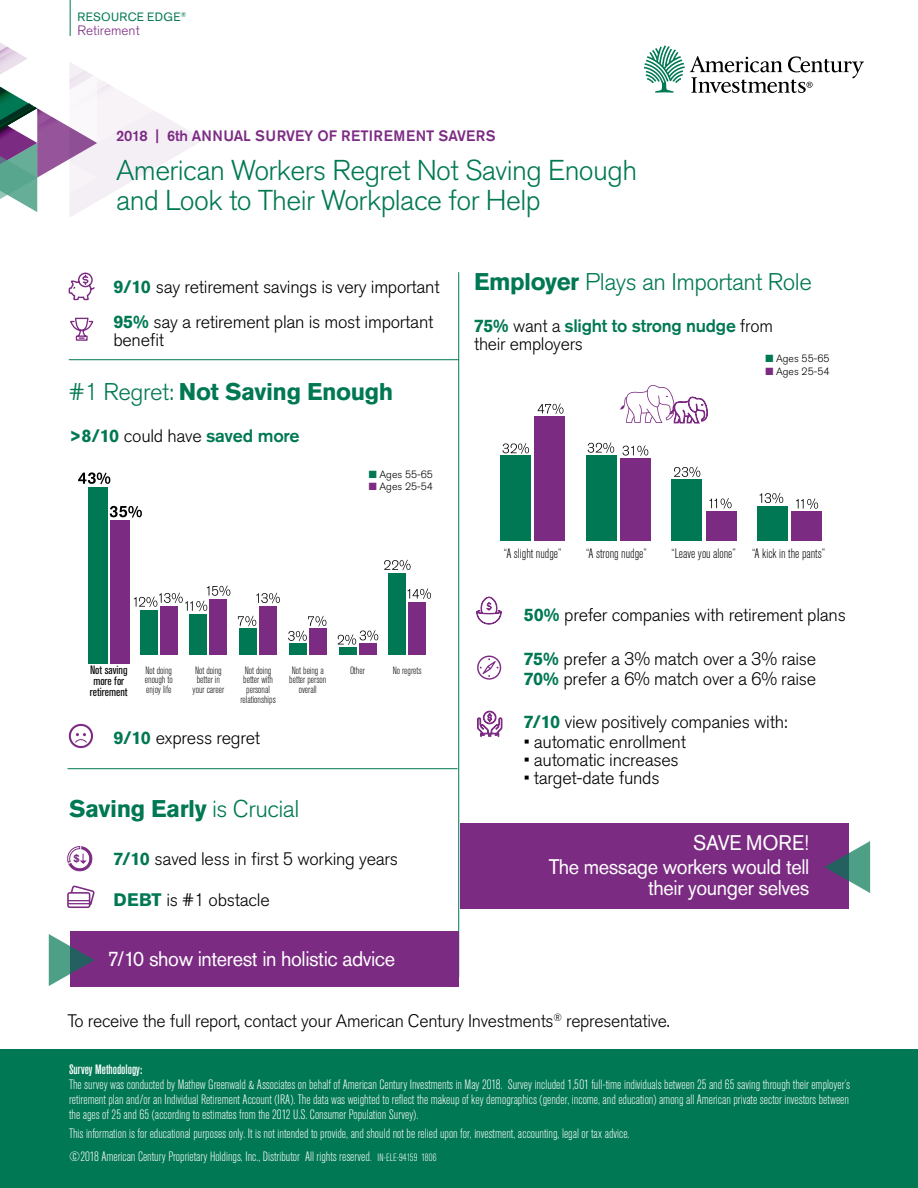
<style>
.page{position:relative;width:918px;height:1188px;background:#fff}
.page>*{position:absolute;margin:0;border:0;box-sizing:border-box;transform-origin:0 0}
.t1{font:300 28.5px/30px "Akzidenz Grotesk Std";letter-spacing:-.02em;color:#007853}
.t2{font:700 24px "Akzidenz Grotesk Std";letter-spacing:-.02em;color:#007853}
.t3{font:300 24px "Akzidenz Grotesk Std";letter-spacing:-.02em;color:#007853}
.t4{font:21px/24.3px "Akzidenz Grotesk Std";letter-spacing:-.02em;color:#fff;text-align:right;scale:.95 1}
.t5{font:300 18px/18px "Akzidenz Grotesk Std";letter-spacing:-.015em;color:#000}
.t6{font:500 15px "Akzidenz Grotesk Std";color:#7c2b83}
.t7{font:300 condensed 13.5px/15px "Akzidenz Grotesk Std";color:#fff;text-align:justify}
.t8{font:300 condensed 13.5px "Akzidenz Grotesk Std";color:#000}
.t9{font:500 condensed 13.5px "Akzidenz Grotesk Std";color:#fff}
.t10{font:300 13.5px "Akzidenz Grotesk Std";color:#7c2b83}
.t11{font:condensed 12px/11.2px "Akzidenz Grotesk Std";color:#000}
.t12{font:12px "Akzidenz Grotesk Std";letter-spacing:.02em;color:#007853}
.t13{font:300 condensed 10.5px/9.8px "Akzidenz Grotesk Std";color:#000;text-align:center}
.t14{font:300 10.5px "Akzidenz Grotesk Std";color:#000}
.t15{font:800 10.5px "Swiss 721 BT";color:#7c2b83}
.s1{font-weight:700;color:#007853}
.s2{font-weight:300}
.s3{font-weight:500;color:#007853}
.s4{color:#007853}
.s5{color:#7c2b83}
.s6{font-weight:700}
.s7{font-size:10.5px}
</style>
<div class="page">
<div style="left:0;top:1050px;width:918px;height:138px;background:#007853"></div>
<svg style="left:644px;top:45px;width:220px;height:48px"></svg>
<svg style="left:0;top:0;width:204px;height:217px"></svg>
<hr style="left:70px;top:0;width:1px;height:36px;background:#007853">
<svg style="left:69px;top:724px;width:24px;height:24px"></svg>
<svg style="left:477px;top:656px;width:24px;height:24px"></svg>
<svg style="left:68px;top:272px;width:27px;height:69px"></svg>
<svg style="left:67px;top:846px;width:26px;height:26px"></svg>
<svg style="left:67px;top:885px;width:28px;height:23px"></svg>
<svg style="left:476px;top:596px;width:26px;height:29px"></svg>
<hr style="left:69px;top:359px;width:390px;height:1px;background:#007853">
<hr style="left:458px;top:272px;width:1px;height:705px;background:#007853">
<div style="left:110px;top:520px;width:20px;height:143px;background:#7c2b83"></div>
<div style="left:160px;top:606px;width:18px;height:49px;background:#7c2b83"></div>
<div style="left:209px;top:599px;width:18px;height:56px;background:#7c2b83"></div>
<div style="left:259px;top:606px;width:18px;height:49px;background:#7c2b83"></div>
<div style="left:309px;top:629px;width:18px;height:26px;background:#7c2b83"></div>
<div style="left:359px;top:644px;width:17px;height:11px;background:#7c2b83"></div>
<div style="left:408px;top:603px;width:18px;height:52px;background:#7c2b83"></div>
<div style="left:88px;top:487px;width:20px;height:176px;background:#007853"></div>
<div style="left:140px;top:610px;width:18px;height:45px;background:#007853"></div>
<div style="left:189px;top:614px;width:18px;height:41px;background:#007853"></div>
<div style="left:239px;top:629px;width:18px;height:26px;background:#007853"></div>
<div style="left:289px;top:644px;width:18px;height:11px;background:#007853"></div>
<div style="left:339px;top:647px;width:18px;height:8px;background:#007853"></div>
<div style="left:388px;top:573px;width:18px;height:82px;background:#007853"></div>
<svg style="left:78px;top:472px;width:32px;height:12px"></svg>
<svg style="left:110px;top:506px;width:32px;height:12px"></svg>
<svg style="left:134px;top:585px;width:96px;height:26px"></svg>
<svg style="left:238px;top:616px;width:18px;height:10px"></svg>
<svg style="left:256px;top:593px;width:24px;height:10px"></svg>
<svg style="left:288px;top:616px;width:38px;height:25px"></svg>
<svg style="left:338px;top:630px;width:40px;height:15px"></svg>
<svg style="left:384px;top:560px;width:27px;height:10px"></svg>
<svg style="left:408px;top:588px;width:23px;height:11px"></svg>
<div style="left:534px;top:416px;width:31px;height:125px;background:#7c2b83"></div>
<div style="left:620px;top:458px;width:31px;height:83px;background:#7c2b83"></div>
<div style="left:706px;top:512px;width:30px;height:29px;background:#7c2b83"></div>
<div style="left:791px;top:512px;width:31px;height:29px;background:#7c2b83"></div>
<div style="left:500px;top:456px;width:31px;height:85px;background:#007853"></div>
<div style="left:586px;top:456px;width:31px;height:85px;background:#007853"></div>
<div style="left:671px;top:480px;width:31px;height:61px;background:#007853"></div>
<div style="left:757px;top:506px;width:31px;height:35px;background:#007853"></div>
<svg style="left:503px;top:443px;width:26px;height:11px"></svg>
<svg style="left:538px;top:403px;width:25px;height:11px"></svg>
<svg style="left:588px;top:442px;width:26px;height:11px"></svg>
<svg style="left:622px;top:445px;width:26px;height:11px"></svg>
<svg style="left:674px;top:467px;width:26px;height:10px"></svg>
<svg style="left:709px;top:498px;width:23px;height:11px"></svg>
<svg style="left:760px;top:493px;width:23px;height:10px"></svg>
<svg style="left:796px;top:498px;width:22px;height:11px"></svg>
<svg style="left:620px;top:385px;width:88px;height:39px"></svg>
<hr style="left:68px;top:768px;width:390px;height:1px;background:#007853">
<svg style="left:477px;top:711px;width:25px;height:26px"></svg>
<div style="left:70px;top:931px;width:389px;height:55px;background:#7c2b83"></div>
<svg style="left:49px;top:934px;width:45px;height:52px"></svg>
<div style="left:460px;top:823px;width:389px;height:86px;background:#7c2b83"></div>
<svg style="left:824px;top:841px;width:46px;height:52px"></svg>
<p class="t12" style="left:77px;top:9px;width:111px">RESOURCE EDGE<sup>®</sup></p>
<p class="t10" style="left:77px;top:23px;width:64px">Retirement</p>
<p class="t6" style="left:116px;top:126px;width:381px">2018 | 6th ANNUAL SURVEY OF RETIREMENT SAVERS</p>
<h1 class="t1" style="left:116px;top:156px;width:523px">American Workers Regret Not Saving Enough and Look to Their Workplace for Help</h1>
<h3 class="t5" style="left:113px;top:269px;width:328px;line-height:35.4px"><span class="s1">9/10</span> say retirement savings is very important<br><span class="s1">95%</span> say a retirement plan is most important</h3>
<h3 class="t5" style="left:113px;top:331px;width:52px">benefit</h3>
<h2 class="t2" style="left:69px;top:377px;width:326px"><span class="s2">#1 Regret:</span> Not Saving Enough</h2>
<h3 class="t5" style="left:69px;top:427px;width:232px"><span class="s1">&gt;8/10</span> could have <span class="s3">saved more</span></h3>
<p class="t14" style="left:369px;top:468px;width:66px"><span class="s4">■</span> Ages 55-65</p>
<p class="t14" style="left:369px;top:481px;width:66px"><span class="s5">■</span> Ages 25-54</p>
<p class="t11" style="left:90px;top:664px;width:39px">Not saving more for retirement</p>
<p class="t13" style="left:145px;top:665px;width:29px;text-align:justify">Not doing enough to enjoy life</p>
<p class="t13" style="left:193px;top:665px;width:33px">Not doing better in your career</p>
<p class="t13" style="left:240px;top:665px;width:37px">Not doing better with personal relationships</p>
<p class="t13" style="left:289px;top:665px;width:38px">Not being a better person overall</p>
<p class="t13" style="left:350px;top:665px;width:16px">Other</p>
<p class="t13" style="left:393px;top:665px;width:30px">No regrets</p>
<h3 class="t5" style="left:113px;top:729px;width:148px"><span class="s1">9/10</span> express regret</h3>
<h2 class="t2" style="left:69px;top:795px;width:232px">Saving Early <span class="s2">is Crucial</span></h2>
<p class="t15" style="left:73px;top:852px;width:8px">$</p>
<h3 class="t5" style="left:113px;top:850px;width:286px"><span class="s1">7/10</span> saved less in first 5 working years</h3>
<h3 class="t5" style="left:113px;top:891px;width:158px"><span class="s1">DEBT</span> is #1 obstacle</h3>
<h3 class="t4" style="left:107px;top:947px;width:304px">7/10 show interest in holistic advice</h3>
<h2 class="t3" style="left:474px;top:269px;width:339px"><span class="s6">Employer</span> Plays an Important Role</h2>
<h3 class="t5" style="left:474px;top:317px;width:300px"><span class="s1">75%</span> want a <span class="s3">slight to strong nudge</span> from their employers</h3>
<p class="t14" style="left:765px;top:353px;width:66px"><span class="s4">■</span> Ages 55-65</p>
<p class="t14" style="left:765px;top:365px;width:66px"><span class="s5">■</span> Ages 25-54</p>
<p class="t8" style="left:504px;top:546px;width:59px">“A slight nudge”</p>
<p class="t8" style="left:586px;top:546px;width:62px">“A strong nudge”</p>
<p class="t8" style="left:671px;top:546px;width:155px">“Leave you alone” “A kick in the pants”</p>
<h3 class="t5" style="left:524px;top:606px;width:324px"><span class="s1">50%</span> prefer companies with retirement plans</h3>
<h3 class="t5" style="left:524px;top:649px;width:294px;line-height:20.1px"><span class="s1">75%</span> prefer a 3% match over a 3% raise<br><span class="s1">70%</span> prefer a 6% match over a 6% raise</h3>
<h3 class="t5" style="left:524px;top:713px;width:265px"><span class="s1">7/10</span> view positively companies with:</h3>
<h3 class="t5" style="left:524px;top:733px;width:164px">• automatic enrollment</h3>
<h3 class="t5" style="left:524px;top:751px;width:157px">• automatic increases</h3>
<h3 class="t5" style="left:524px;top:769px;width:137px">• target-date funds</h3>
<h3 class="t4" style="left:549px;top:831px;width:276px">SAVE MORE!<br>The message workers would tell</h3>
<h3 class="t4" style="left:648px;top:876px;width:171px">their younger selves</h3>
<h3 class="t5" style="left:68px;top:1012px;width:604px">To receive the full report, contact your American Century Investments<sup>®</sup> representative.</h3>
<p class="t9" style="left:69px;top:1062px;width:75px">Survey Methodology:</p>
<p class="t7" style="left:69px;top:1077px;width:783px">The survey was conducted by Mathew Greenwald &amp; Associates on behalf of American Century Investments in May 2018. Survey included 1,501 full-time individuals between 25 and 65 saving through their employer’s retirement plan and/or an Individual Retirement Account (IRA). The data was weighted to reflect the makeup of key demographics (gender, income, and education) among all American private sector investors between the ages of 25 and 65 (according to estimates from the 2012 U.S. Consumer Population Survey).</p>
<p class="t7" style="left:69px;top:1127px;width:562px">This information is for educational purposes only. It is not intended to provide, and should not be relied upon for, investment, accounting, legal or tax advice.</p>
<p class="t7" style="left:69px;top:1150px;width:369px">©2018 American Century Proprietary Holdings, Inc., Distributor All rights reserved<span class="s7">. IN-ELE-94159 1806</span></p>
</div>
